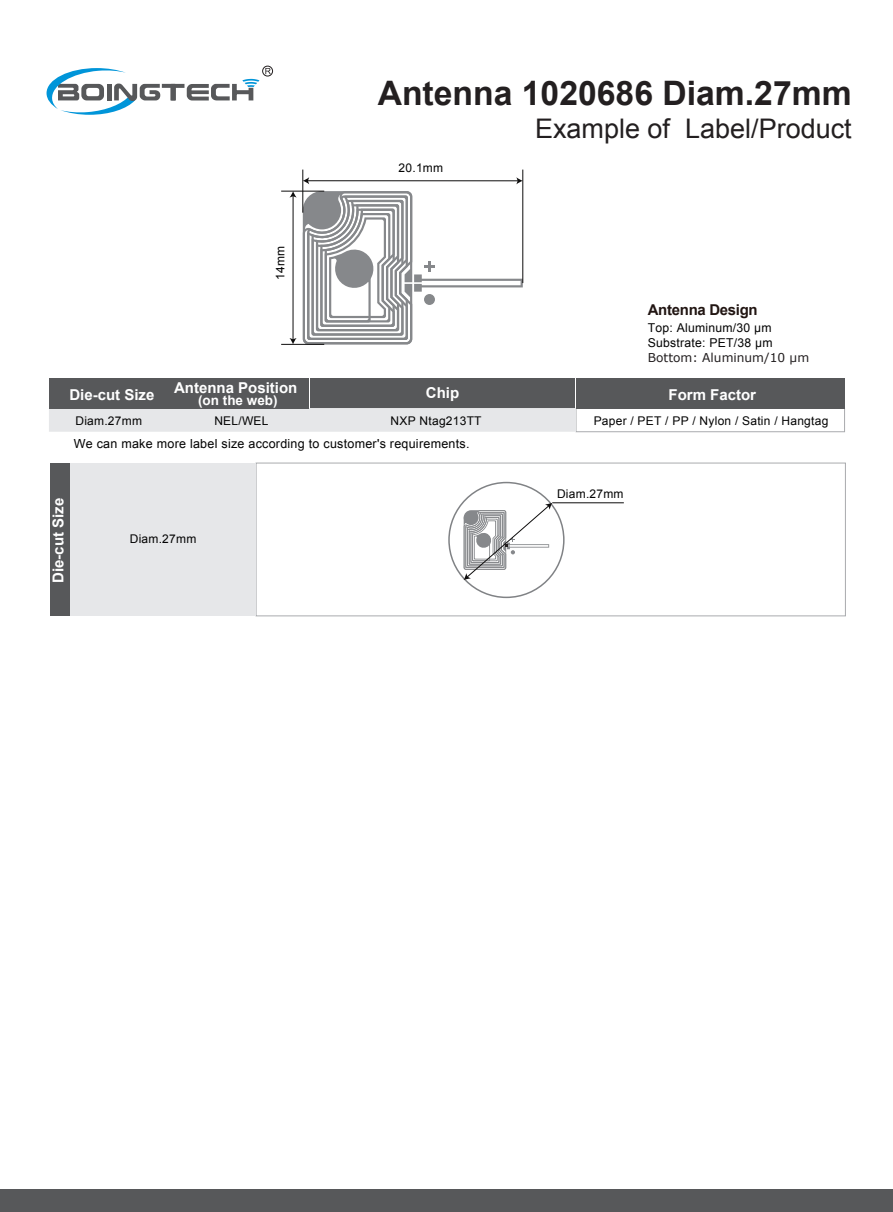
<style>
.page{position:relative;width:893px;height:1212px;background:#fff}
.page>*{position:absolute;margin:0;border:0;box-sizing:border-box;transform-origin:0 0}
.t1{font:700 33.75px "Arial";color:#231f20}
.t2{font:27px "Arial";color:#231f20}
.t3{font:700 15px "Arial";color:#fff}
.t4{font:700 15px "Arial";letter-spacing:-.02em;color:#211512}
.t5{font:700 13.5px "Arial";color:#fff}
.t6{font:12.6px "Arial";letter-spacing:.02em;color:#030303}
.t7{font:12.15px/14.7px "Arial";letter-spacing:.02em;color:#030303}
.t8{font:12.15px "Verdana";color:#231f20}
.t9{font:12px "Arial";letter-spacing:.02em;color:#030303}
</style>
<div class="page">
<div style="left:311px;top:378px;width:264px;height:30px;background:#57585a"></div>
<div style="left:256px;top:463px;width:590px;height:153px;background:#fff;border:1px solid #a9abae"></div>
<svg style="left:47px;top:68px;width:212px;height:47px"></svg>
<div style="left:262px;top:66px;width:11px;height:10px;border:1px solid #231f20;border-radius:50%"></div>
<svg style="left:265px;top:68px;width:6px;height:6px"></svg>
<div style="left:576px;top:408px;width:269px;height:24px;background:#fff;border:1px solid #a9abae"></div>
<div style="left:49px;top:408px;width:527px;height:24px;background:#e6e7e9"></div>
<div style="left:49px;top:378px;width:116px;height:30px;background:#57585a"></div>
<div style="left:167px;top:378px;width:142px;height:30px;background:#57585a"></div>
<div style="left:576px;top:378px;width:268px;height:30px;background:#57585a"></div>
<div style="left:50px;top:463px;width:20px;height:153px;background:#57585a"></div>
<div style="left:70px;top:463px;width:186px;height:153px;background:#e6e7e9"></div>
<div style="left:0;top:1189px;width:893px;height:23px;background:#57585a"></div>
<hr style="left:307px;top:180px;width:211px;height:1px;background:#0e0d0d">
<svg style="left:516px;top:177px;width:6px;height:7px"></svg>
<svg style="left:303px;top:177px;width:6px;height:7px"></svg>
<hr style="left:293px;top:196px;width:1px;height:144px;background:#0e0d0d">
<svg style="left:289px;top:338px;width:8px;height:6px"></svg>
<svg style="left:289px;top:192px;width:8px;height:6px"></svg>
<div style="left:448px;top:482px;width:117px;height:116px;border:2px solid #808285;border-radius:50%"></div>
<svg style="left:303px;top:191px;width:220px;height:153px"></svg>
<div style="left:424px;top:294px;width:11px;height:11px;background:#86888b;border-radius:50%"></div>
<hr style="left:552px;top:502px;width:72px;height:1px;background:#0e0d0d">
<hr style="left:302px;top:170px;width:1px;height:43px;background:#0e0d0d">
<hr style="left:281px;top:191px;width:43px;height:1px;background:#0e0d0d">
<hr style="left:281px;top:344px;width:43px;height:1px;background:#0e0d0d">
<hr style="left:522px;top:170px;width:1px;height:113px;background:#0e0d0d">
<svg style="left:464px;top:503px;width:88px;height:77px"></svg>
<p class="t9" style="left:273px;top:280px;width:36px;rotate:-90deg">14mm</p>
<p class="t3" style="left:69px;top:384px;width:87px">Die-cut Size</p>
<p class="t3" style="left:174px;top:378px;width:125px">Antenna Position</p>
<p class="t5" style="left:198px;top:391px;width:81px">(on the web)</p>
<h1 class="t1" style="left:378px;top:71px;width:476px">Antenna 1020686 Diam.27mm</h1>
<h2 class="t2" style="left:535px;top:110px;width:318px">Example of Label/Product</h2>
<p class="t9" style="left:399px;top:160px;width:46px">20.1mm</p>
<p class="t4" style="left:648px;top:300px;width:111px">Antenna Design</p>
<p class="t7" style="left:648px;top:321px;width:126px">Top: Aluminum/30 μm<br>Substrate: PET/38 μm</p>
<p class="t8" style="left:648px;top:349px;width:163px">Bottom: Aluminum/10 μm</p>
<p class="t3" style="left:426px;top:383px;width:35px">Chip</p>
<p class="t3" style="left:668px;top:384px;width:89px">Form Factor</p>
<p class="t9" style="left:75px;top:412px;width:68px">Diam.27mm</p>
<p class="t9" style="left:214px;top:412px;width:56px">NEL/WEL</p>
<p class="t9" style="left:391px;top:412px;width:92px">NXP Ntag213TT</p>
<p class="t9" style="left:594px;top:412px;width:236px">Paper / PET / PP / Nylon / Satin / Hangtag</p>
<p class="t6" style="left:74px;top:435px;width:397px">We can make more label size according to customer's requirements.</p>
<p class="t3" style="left:48px;top:583px;width:87px;rotate:-90deg">Die-cut Size</p>
<p class="t9" style="left:130px;top:531px;width:68px">Diam.27mm</p>
<p class="t9" style="left:557px;top:486px;width:68px">Diam.27mm</p>
</div>
